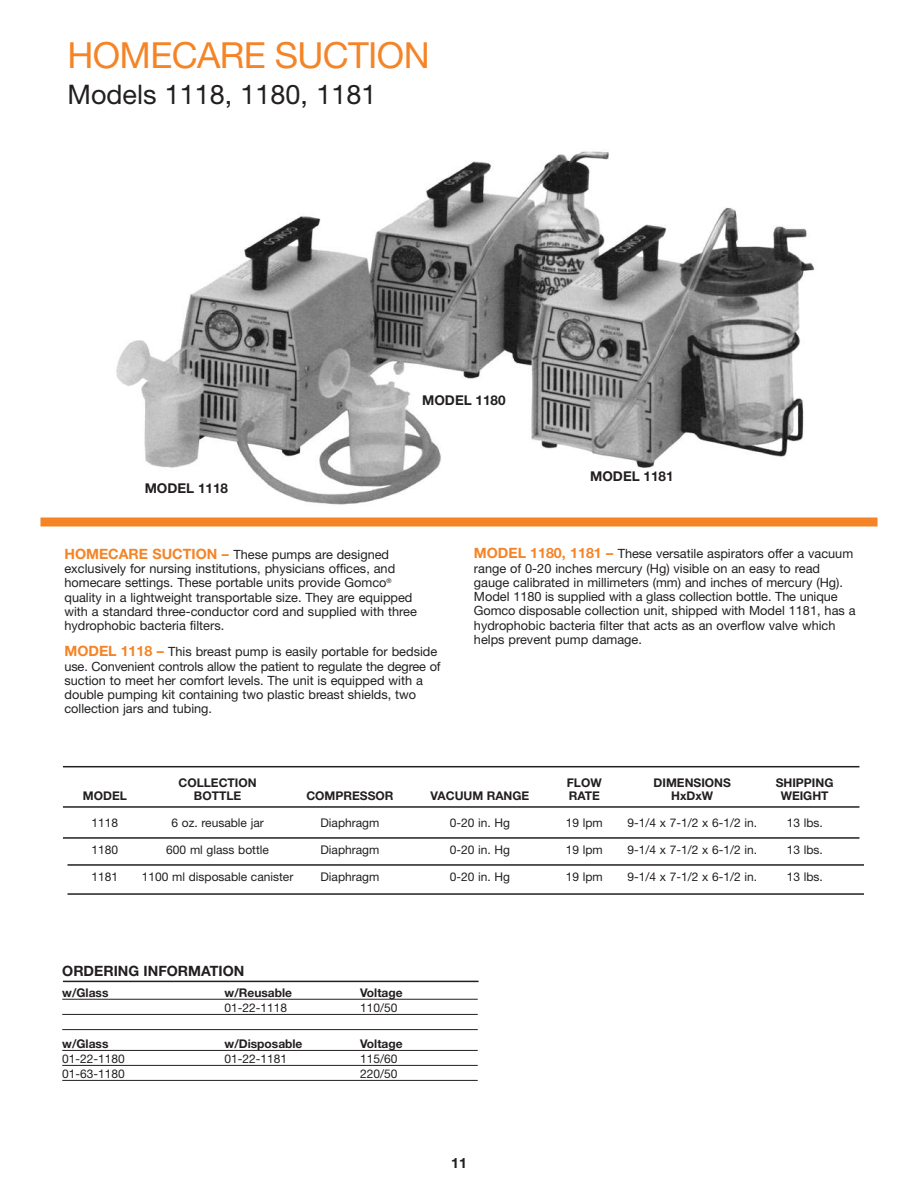
<style>
.page{position:relative;width:918px;height:1188px;background:#fff}
.page>*{position:absolute;margin:0;border:0;box-sizing:border-box;transform-origin:0 0}
.t1{font:36px "Helvetica Neue";letter-spacing:-.015em;color:#f58427}
.t2{font:27px "Helvetica Neue";color:#231f20}
.t3{font:700 14.25px "Helvetica Neue";color:#231f20}
.t4{font:700 13.5px "Helvetica Neue";color:#231f20}
.t5{font:12.75px/14.2px "Helvetica Neue";color:#231f20}
.t6{font:12px "Helvetica Neue";color:#231f20}
.t7{font:700 12px "Helvetica Neue";color:#231f20}
.s1{font-weight:700;font-size:14.25px;color:#f58427}
</style>
<div class="page">
<div style="left:40px;top:518px;width:838px;height:8px;background:#f58427"></div>
<hr style="left:63px;top:766px;width:796px;height:1px;background:#231f20">
<hr style="left:63px;top:806px;width:796px;height:2px;background:#231f20">
<hr style="left:63px;top:837px;width:796px;height:2px;background:#231f20">
<hr style="left:68px;top:864px;width:796px;height:2px;background:#231f20">
<hr style="left:68px;top:893px;width:796px;height:2px;background:#231f20">
<img style="left:116px;top:151px;width:699px;height:354px">
<div style="left:143px;top:482px;width:95px;height:24px;background:#fff"></div>
<div style="left:421px;top:394px;width:94px;height:22px;background:#fff"></div>
<div style="left:589px;top:470px;width:94px;height:23px;background:#fff"></div>
<hr style="left:62px;top:999px;width:416px;height:1px;background:#231f20">
<hr style="left:62px;top:1014px;width:416px;height:1px;background:#231f20">
<hr style="left:62px;top:1029px;width:416px;height:1px;background:#231f20">
<hr style="left:62px;top:1050px;width:416px;height:1px;background:#231f20">
<hr style="left:62px;top:1065px;width:416px;height:1px;background:#231f20">
<hr style="left:62px;top:1080px;width:416px;height:1px;background:#231f20">
<hr style="left:63px;top:981px;width:416px;height:1px;background:#231f20">
<h1 class="t1" style="left:68px;top:42px;width:364px">HOMECARE SUCTION</h1>
<h2 class="t2" style="left:68px;top:85px;width:310px">Models 1118, 1180, 1181</h2>
<p class="t4" style="left:145px;top:484px;width:85px">MODEL 1118</p>
<p class="t4" style="left:422px;top:396px;width:85px">MODEL 1180</p>
<p class="t4" style="left:590px;top:471px;width:85px">MODEL 1181</p>
<p class="t5" style="left:64px;top:549px;width:354px"><span class="s1">HOMECARE SUCTION –</span> These pumps are designed exclusively for nursing institutions, physicians offices, and homecare settings. These portable units provide Gomco<sup>® </sup>quality in a lightweight transportable size. They are equipped with a standard three-conductor cord and supplied with three hydrophobic bacteria filters.</p>
<p class="t5" style="left:64px;top:646px;width:378px"><span class="s1">MODEL 1118 –</span> This breast pump is easily portable for bedside use. Convenient controls allow the patient to regulate the degree of suction to meet her comfort levels. The unit is equipped with a double pumping kit containing two plastic breast shields, two collection jars and tubing.</p>
<p class="t5" style="left:474px;top:548px;width:383px"><span class="s1">MODEL 1180, 1181 –</span> These versatile aspirators offer a vacuum range of 0-20 inches mercury (Hg) visible on an easy to read gauge calibrated in millimeters (mm) and inches of mercury (Hg).<br>Model 1180 is supplied with a glass collection bottle. The unique Gomco disposable collection unit, shipped with Model 1181, has a hydrophobic bacteria filter that acts as an overflow valve which helps prevent pump damage.</p>
<p class="t7" style="left:178px;top:778px;width:80px">COLLECTION</p>
<p class="t7" style="left:567px;top:778px;width:36px">FLOW</p>
<p class="t7" style="left:654px;top:778px;width:79px">DIMENSIONS</p>
<p class="t7" style="left:776px;top:778px;width:59px">SHIPPING</p>
<p class="t7" style="left:83px;top:791px;width:46px">MODEL</p>
<p class="t7" style="left:194px;top:791px;width:49px">BOTTLE</p>
<p class="t7" style="left:306px;top:791px;width:89px">COMPRESSOR</p>
<p class="t7" style="left:431px;top:791px;width:100px">VACUUM RANGE</p>
<p class="t7" style="left:569px;top:791px;width:33px">RATE</p>
<p class="t7" style="left:671px;top:791px;width:43px">HxDxW</p>
<p class="t7" style="left:781px;top:791px;width:49px">WEIGHT</p>
<p class="t6" style="left:92px;top:818px;width:28px">1118</p>
<p class="t6" style="left:171px;top:818px;width:94px">6 oz. reusable jar</p>
<p class="t6" style="left:321px;top:818px;width:60px">Diaphragm</p>
<p class="t6" style="left:450px;top:818px;width:62px">0-20 in. Hg</p>
<p class="t6" style="left:566px;top:818px;width:39px">19 lpm</p>
<p class="t6" style="left:628px;top:818px;width:131px">9-1/4 x 7-1/2 x 6-1/2 in.</p>
<p class="t6" style="left:787px;top:818px;width:38px">13 lbs.</p>
<p class="t6" style="left:92px;top:845px;width:28px">1180</p>
<p class="t6" style="left:166px;top:845px;width:104px">600 ml glass bottle</p>
<p class="t6" style="left:321px;top:845px;width:60px">Diaphragm</p>
<p class="t6" style="left:450px;top:845px;width:62px">0-20 in. Hg</p>
<p class="t6" style="left:566px;top:845px;width:39px">19 lpm</p>
<p class="t6" style="left:628px;top:845px;width:131px">9-1/4 x 7-1/2 x 6-1/2 in.</p>
<p class="t6" style="left:787px;top:845px;width:38px">13 lbs.</p>
<p class="t6" style="left:92px;top:872px;width:28px">1181</p>
<p class="t6" style="left:142px;top:872px;width:153px">1100 ml disposable canister</p>
<p class="t6" style="left:321px;top:872px;width:60px">Diaphragm</p>
<p class="t6" style="left:450px;top:872px;width:62px">0-20 in. Hg</p>
<p class="t6" style="left:566px;top:872px;width:39px">19 lpm</p>
<p class="t6" style="left:628px;top:872px;width:131px">9-1/4 x 7-1/2 x 6-1/2 in.</p>
<p class="t6" style="left:787px;top:872px;width:38px">13 lbs.</p>
<p class="t3" style="left:62px;top:965px;width:184px">ORDERING INFORMATION</p>
<p class="t7" style="left:62px;top:988px;width:48px">w/Glass</p>
<p class="t7" style="left:225px;top:988px;width:69px">w/Reusable</p>
<p class="t7" style="left:360px;top:988px;width:44px">Voltage</p>
<p class="t6" style="left:225px;top:1003px;width:64px">01-22-1118</p>
<p class="t6" style="left:360px;top:1003px;width:39px">110/50</p>
<p class="t7" style="left:62px;top:1039px;width:48px">w/Glass</p>
<p class="t7" style="left:225px;top:1039px;width:79px">w/Disposable</p>
<p class="t7" style="left:360px;top:1039px;width:44px">Voltage</p>
<p class="t6" style="left:62px;top:1054px;width:64px">01-22-1180</p>
<p class="t6" style="left:225px;top:1054px;width:64px">01-22-1181</p>
<p class="t6" style="left:360px;top:1054px;width:39px">115/60</p>
<p class="t6" style="left:62px;top:1069px;width:64px">01-63-1180</p>
<p class="t6" style="left:360px;top:1069px;width:39px">220/50</p>
<p class="t3" style="left:451px;top:1158px;width:17px">11</p>
</div>
